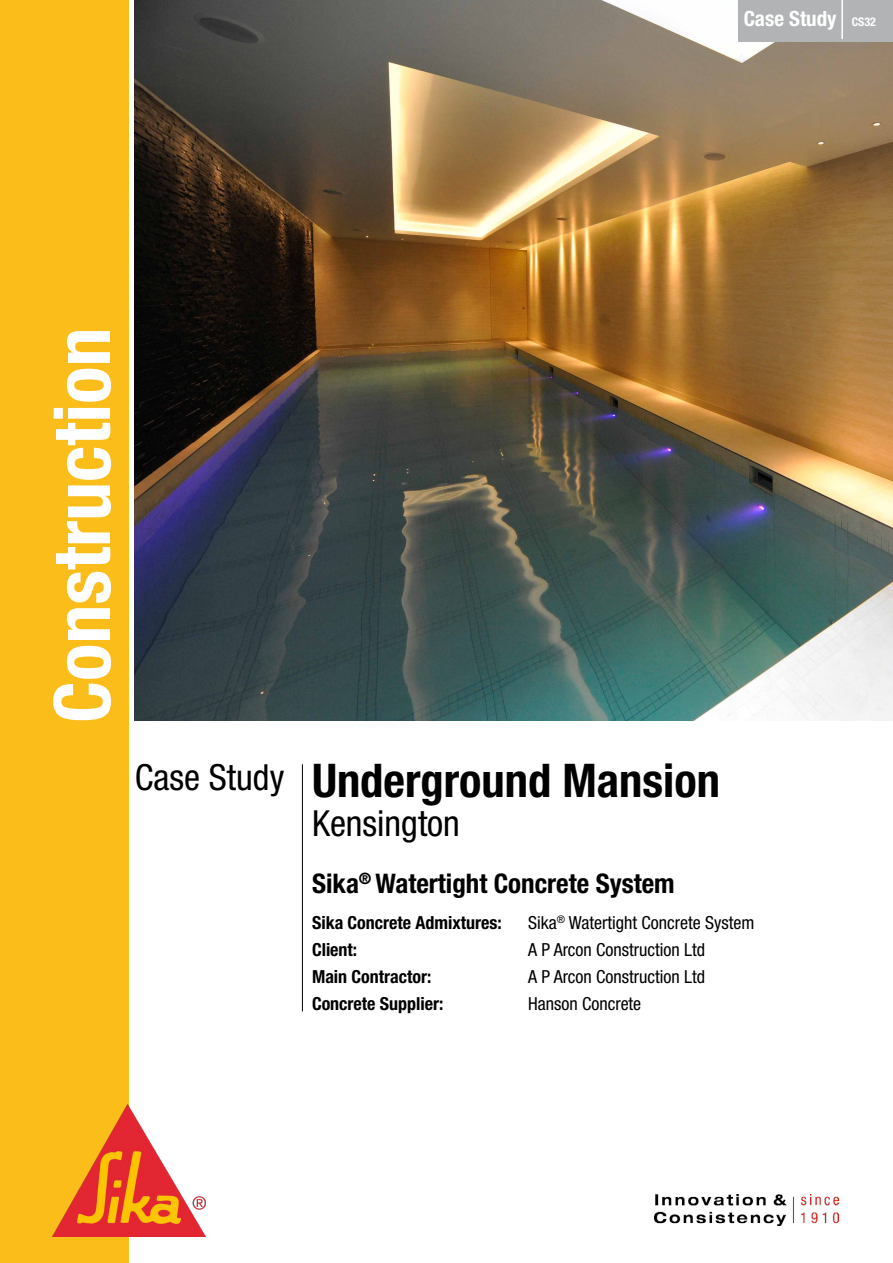
<style>
.page{position:relative;width:893px;height:1263px;background:#fff}
.page>*{position:absolute;margin:0;border:0;box-sizing:border-box;transform-origin:0 0}
.t1{font:700 condensed 78px "Helvetica Neue LT Pro";color:#fff}
.t2{font:700 condensed 46.5px "Helvetica Neue LT Pro";color:#000}
.t3{font:condensed 36px "Helvetica Neue LT Pro";color:#000}
.t4{font:700 condensed 27px "Helvetica Neue LT Pro";color:#000}
.t5{font:700 condensed 21px "Helvetica Neue LT Pro";color:#fff}
.t6{font:condensed 18px "Helvetica Neue LT Pro";color:#000}
.t7{font:700 condensed 18px "Helvetica Neue LT Pro";color:#000}
.s1{font-size:12px}
</style>
<div class="page">
<div style="left:0;top:0;width:129px;height:1263px;background:#fbbd1a"></div>
<img style="left:53px;top:1104px;width:153px;height:133px">
<img style="left:655px;top:1195px;width:183px;height:31px">
<img style="left:135px;top:0;width:758px;height:720px">
<div style="left:738px;top:0;width:155px;height:41px;background:#b1b3b4"></div>
<hr style="left:841px;top:0;width:2px;height:39px;background:#fff">
<hr style="left:302px;top:764px;width:1px;height:247px;background:#000">
<p class="t5" style="left:744px;top:6px;width:134px">Case Study <span class="s1">CS32</span></p>
<h1 class="t1" style="left:35px;top:723px;width:397px;rotate:-90deg">Construction</h1>
<h3 class="t3" style="left:135px;top:756px;width:151px">Case Study</h3>
<h2 class="t2" style="left:312px;top:753px;width:409px">Underground Mansion</h2>
<h3 class="t3" style="left:312px;top:803px;width:149px">Kensington</h3>
<h3 class="t4" style="left:312px;top:866px;width:364px">Sika<sup>®</sup> Watertight Concrete System</h3>
<p class="t7" style="left:312px;top:911px;width:191px">Sika Concrete Admixtures:</p>
<p class="t6" style="left:528px;top:912px;width:228px">Sika<sup>®</sup> Watertight Concrete System</p>
<p class="t7" style="left:312px;top:938px;width:47px">Client:</p>
<p class="t6" style="left:528px;top:939px;width:179px">A P Arcon Construction Ltd</p>
<p class="t7" style="left:312px;top:965px;width:121px">Main Contractor:</p>
<p class="t6" style="left:528px;top:966px;width:179px">A P Arcon Construction Ltd</p>
<p class="t7" style="left:312px;top:992px;width:133px">Concrete Supplier:</p>
<p class="t6" style="left:528px;top:993px;width:115px">Hanson Concrete</p>
</div>
